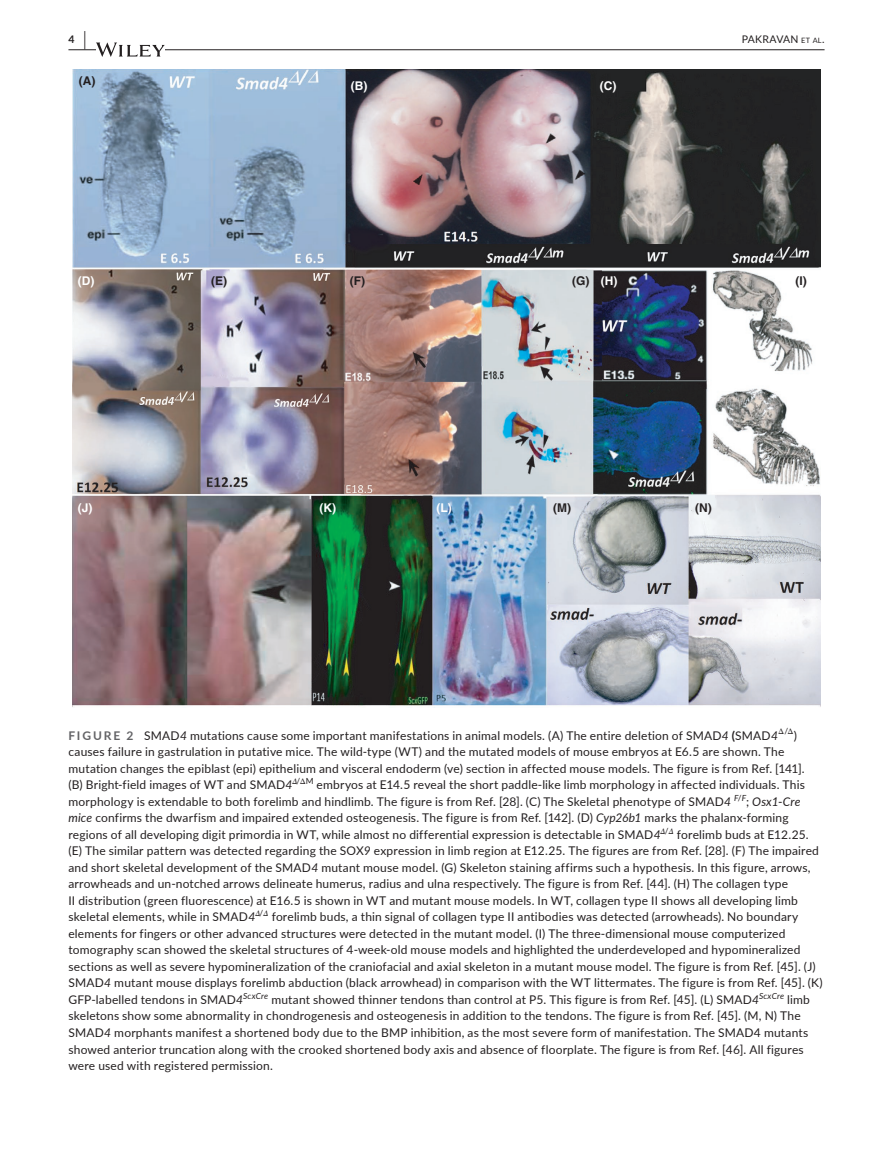
<style>
.page{position:relative;width:893px;height:1174px;background:#fff}
.page>*{position:absolute;margin:0;border:0;box-sizing:border-box;transform-origin:0 0}
.t1{font:12px/16.5px "Lato";letter-spacing:.015em;color:#231f20}
.t2{font:700 12px "Helvetica";color:#231f20}
.t3{font:700 12px "Helvetica";color:#fff}
.t4{font:10.5px "Lato";letter-spacing:.025em;color:#231f20}
.t5{font:700 10.5px "Lato";color:#231f20}
.t6{font:italic 8.4px "STIX";color:#231f20}
.s1{font-size:19.5px}
.s2{font-size:7.35px}
.s3{color:#fff}
.s4{font-weight:700;color:#636366}
.s5{font-style:italic}
.s6{font-weight:700}
.s7{font-family:"Lato";font-style:normal}
</style>
<div class="page">
<hr style="left:68px;top:49px;width:756px;height:1px;background:#231f20">
<svg style="left:96px;top:42px;width:69px;height:15px"></svg>
<img style="left:72px;top:69px;width:749px;height:638px">
<p class="t5" style="left:68px;top:31px;width:19px">4 <span class="s1">|</span></p>
<p class="t4" style="left:742px;top:31px;width:84px">PAKRAVAN <span class="s2">et al</span>.</p>
<p class="t2" style="left:79px;top:74px;width:18px">(A)</p>
<p class="t3" style="left:351px;top:78px;width:18px">(B)</p>
<p class="t3" style="left:600px;top:78px;width:18px">(C)</p>
<p class="t3" style="left:78px;top:273px;width:18px">(D)</p>
<p class="t2" style="left:211px;top:273px;width:17px">(E)</p>
<p class="t2" style="left:350px;top:273px;width:17px">(F)</p>
<p class="t2" style="left:572px;top:273px;width:47px">(G) <span class="s3">(H)</span></p>
<p class="t2" style="left:795px;top:273px;width:13px">(I)</p>
<p class="t3" style="left:78px;top:500px;width:16px">(J)</p>
<p class="t3" style="left:319px;top:500px;width:18px">(K)</p>
<p class="t3" style="left:436px;top:500px;width:17px">(L)</p>
<p class="t2" style="left:553px;top:500px;width:19px">(M)</p>
<p class="t2" style="left:695px;top:500px;width:18px">(N)</p>
<p class="t1" style="left:68px;top:726px;width:738px"><span class="s4">FIGURE 2</span> SMAD<span class="s5">4</span> mutations cause some important manifestations in animal models. (A) The entire deletion of SMAD<span class="s5">4</span> <span class="s6">(</span>SMAD<span class="s5">4</span><sup>Δ</sup><sup>/</sup><sup>Δ</sup>) causes failure in gastrulation in putative mice. The wild-type (WT) and the mutated models of mouse embryos at E6.5 are shown. The mutation changes the epiblast (epi) epithelium and visceral endoderm (ve) section in affected mouse models. The figure is from Ref. [141]. (B) Bright-field images of WT and SMAD<span class="s5">4</span><sup>Δ</sup><sup>/</sup><sup>Δ</sup><sup>M</sup> embryos at E14.5 reveal the short paddle-like limb morphology in affected individuals. This morphology is extendable to both forelimb and hindlimb. The figure is from Ref. [28]. (C) The Skeletal phenotype of SMAD<span class="s5">4</span> <sup>F</sup><sup>/</sup><sup>F</sup>; <span class="s5">Osx1</span>-<span class="s5">Cre mice</span> confirms the dwarfism and impaired extended osteogenesis. The figure is from Ref. [142]. (D) <span class="s5">Cyp26b1</span> marks the phalanx-forming regions of all developing digit primordia in WT, while almost no differential expression is detectable in SMAD<span class="s5">4</span></p>
<p class="t6" style="left:661px;top:825px;width:15px">Δ<span class="s7">/</span>Δ</p>
<p class="t1" style="left:68px;top:825px;width:752px;text-indent:608px">forelimb buds at E12.25. (E) The similar pattern was detected regarding the SOX<span class="s5">9</span> expression in limb region at E12.25. The figures are from Ref. [28]. (F) The impaired and short skeletal development of the SMAD<span class="s5">4</span> mutant mouse model. (G) Skeleton staining affirms such a hypothesis. In this figure, arrows, arrowheads and un-notched arrows delineate humerus, radius and ulna respectively. The figure is from Ref. [44]. (H) The collagen type<br>II distribution (green fluorescence) at E16.5 is shown in WT and mutant mouse models. In WT, collagen type II shows all developing limb skeletal elements, while in SMAD<span class="s5">4</span></p>
<p class="t6" style="left:255px;top:907px;width:15px">Δ<span class="s7">/</span>Δ</p>
<p class="t1" style="left:68px;top:908px;width:756px;text-indent:203px">forelimb buds, a thin signal of collagen type II antibodies was detected (arrowheads). No boundary elements for fingers or other advanced structures were detected in the mutant model. (I) The three-dimensional mouse computerized tomography scan showed the skeletal structures of 4-week-old mouse models and highlighted the underdeveloped and hypomineralized sections as well as severe hypomineralization of the craniofacial and axial skeleton in a mutant mouse model. The figure is from Ref. [45]. (J)<br>SMAD<span class="s5">4</span> mutant mouse displays forelimb abduction (black arrowhead) in comparison with the WT littermates. The figure is from Ref. [45]. (K)<br>GFP-labelled tendons in SMAD<span class="s5">4</span><sup>ScxCre</sup> mutant showed thinner tendons than control at P5. This figure is from Ref. [45]. (L) SMAD<span class="s5">4</span><sup>ScxCre</sup> limb skeletons show some abnormality in chondrogenesis and osteogenesis in addition to the tendons. The figure is from Ref. [45]. (M, N) The SMAD<span class="s5">4</span> morphants manifest a shortened body due to the BMP inhibition, as the most severe form of manifestation. The SMAD4 mutants showed anterior truncation along with the crooked shortened body axis and absence of floorplate. The figure is from Ref. [46]. All figures were used with registered permission.</p>
</div>
